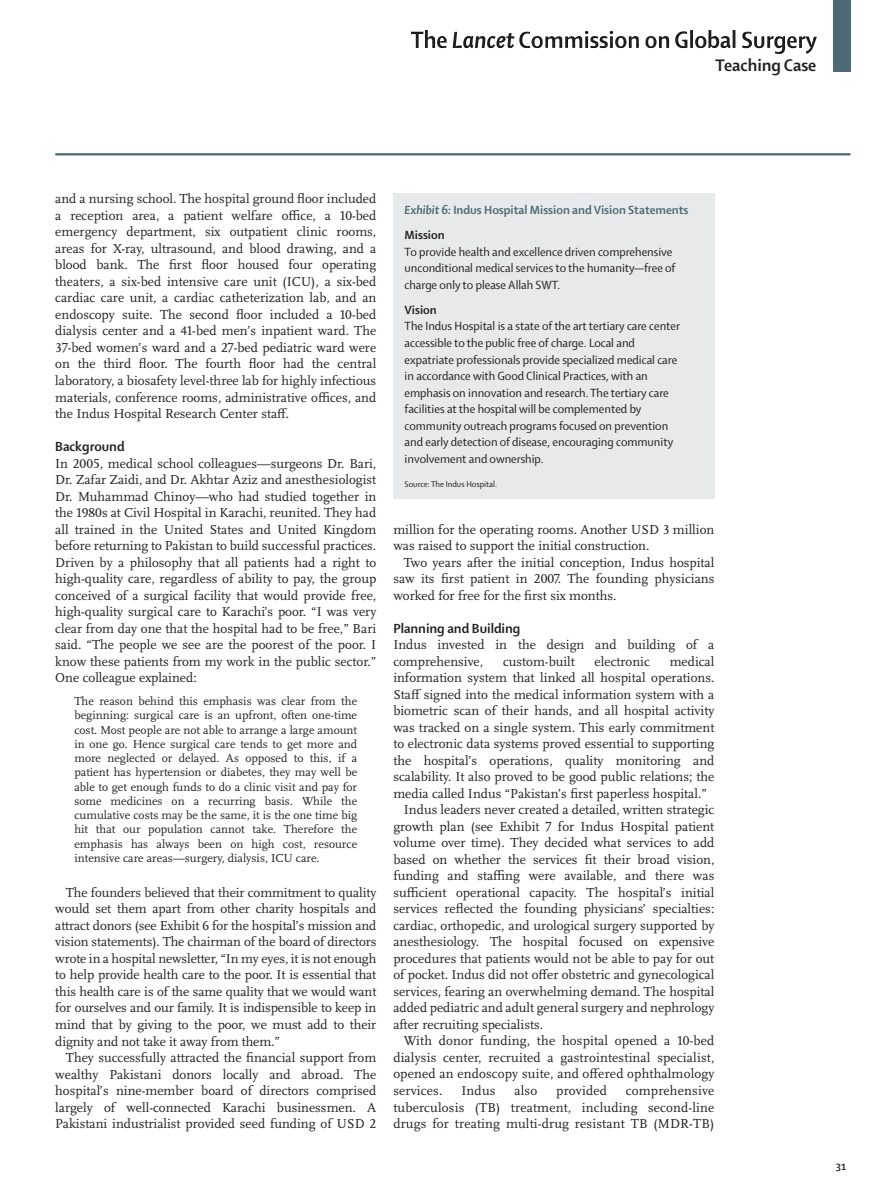
<style>
.page{position:relative;width:893px;height:1200px;background:#fff}
.page>*{position:absolute;margin:0;border:0;box-sizing:border-box;transform-origin:0 0}
.t1{font:700 18px "Shaker 2 Lancet";color:#231f20}
.heading_3{font:700 14.25px "Shaker 2 Lancet";color:#231f20}
.text_body__serif{font:13.5px/16.5px "Scala Lancet Pro";color:#231f20;text-align:justify}
.text_first__serif{font:13.5px/16.5px "Scala Lancet Pro";color:#231f20;text-align:justify}
.panel_text{font:12.75px/16.5px "Shaker 2 Lancet";color:#231f20}
.panel_main_head__red{font:700 12.75px "Shaker 2 Lancet";color:#4d6a74}
.panel_heading_1{font:700 12.75px "Shaker 2 Lancet";color:#231f20}
.body_quote__serif{font:12px/14.2px "Scala Lancet Pro";color:#231f20;text-align:justify}
.t2{font:700 10.5px "Shaker 2 Lancet";color:#231f20}
.panel_key{font:9px "Shaker 2 Lancet";color:#231f20}
.s1{font-style:italic}
</style>
<div class="page">
<div style="left:833px;top:0;width:17px;height:71px;background:#4d6a74"></div>
<hr style="left:55px;top:153px;width:795px;height:2px;background:#4d6a74">
<div style="left:393px;top:193px;width:321px;height:305px;background:#e7e9eb"></div>
<img style="left:412px;top:30px;width:405px;height:23px">
<h1 class="t1" style="left:715px;top:54px;width:102px">Teaching Case</h1>
<p class="text_first__serif" style="left:55px;top:191px;width:323px">and a nursing school. The hospital ground floor included a reception area, a patient welfare office, a 10-bed emergency department, six outpatient clinic rooms, areas for X-ray, ultrasound, and blood drawing, and a blood bank. The first floor housed four operating theaters, a six-bed intensive care unit (ICU), a six-bed cardiac care unit, a cardiac catheterization lab, and an endoscopy suite. The second floor included a 10-bed dialysis center and a 41-bed men’s inpatient ward. The 37-bed women’s ward and a 27-bed pediatric ward were on the third floor. The fourth floor had the central laboratory, a biosafety level-three lab for highly infectious materials, conference rooms, administrative offices, and the Indus Hospital Research Center staff.</p>
<p class="heading_3" style="left:55px;top:437px;width:71px">Background</p>
<p class="text_first__serif" style="left:55px;top:455px;width:323px">In 2005, medical school colleagues—surgeons Dr. Bari, Dr. Zafar Zaidi, and Dr. Akhtar Aziz and anesthesiologist Dr. Muhammad Chinoy<span class="s1">—</span>who had studied together in the 1980s at Civil Hospital in Karachi, reunited. They had all trained in the United States and United Kingdom before returning to Pakistan to build successful practices.<br>Driven by a philosophy that all patients had a right to high-quality care, regardless of ability to pay, the group conceived of a surgical facility that would provide free, high-quality surgical care to Karachi’s poor. “I was very clear from day one that the hospital had to be free,” Bari said. “The people we see are the poorest of the poor. I know these patients from my work in the public sector.” One colleague explained:</p>
<p class="body_quote__serif" style="left:74px;top:693px;width:284px">The reason behind this emphasis was clear from the beginning: surgical care is an upfront, often one-time cost. Most people are not able to arrange a large amount in one go. Hence surgical care tends to get more and more neglected or delayed. As opposed to this, if a patient has hypertension or diabetes, they may well be able to get enough funds to do a clinic visit and pay for some medicines on a recurring basis. While the cumulative costs may be the same, it is the one time big hit that our population cannot take. Therefore the emphasis has always been on high cost, resource intensive care areas—surgery, dialysis, ICU care.</p>
<p class="text_body__serif" style="left:55px;top:884px;width:323px;text-indent:11px">The founders believed that their commitment to quality would set them apart from other charity hospitals and attract donors (see Exhibit 6 for the hospital’s mission and vision statements). The chairman of the board of directors wrote in a hospital newsletter, “In my eyes, it is not enough to help provide health care to the poor. It is essential that this health care is of the same quality that we would want for ourselves and our family. It is indispensible to keep in mind that by giving to the poor, we must add to their dignity and not take it away from them.”</p>
<p class="text_body__serif" style="left:55px;top:1049px;width:323px;text-indent:11px">They successfully attracted the financial support from wealthy Pakistani donors locally and abroad. The hospital’s nine-member board of directors comprised largely of well-connected Karachi businessmen. A Pakistani industrialist provided seed funding of USD 2</p>
<p class="panel_main_head__red" style="left:405px;top:202px;width:285px"><span class="s1">Exhibit 6:</span> Indus Hospital Mission and Vision Statements</p>
<p class="panel_heading_1" style="left:405px;top:227px;width:42px">Mission</p>
<p class="panel_text" style="left:405px;top:243px;width:272px">To provide health and excellence driven comprehensive unconditional medical services to the humanity—free of charge only to please Allah SWT.</p>
<p class="panel_heading_1" style="left:405px;top:301px;width:34px">Vision</p>
<p class="panel_text" style="left:405px;top:317px;width:277px">The Indus Hospital is a state of the art tertiary care center accessible to the public free of charge. Local and expatriate professionals provide specialized medical care in accordance with Good Clinical Practices, with an emphasis on innovation and research. The tertiary care facilities at the hospital will be complemented by community outreach programs focused on prevention and early detection of disease, encouraging community involvement and ownership.</p>
<p class="panel_key" style="left:405px;top:478px;width:94px">Source: The Indus Hospital.</p>
<p class="text_body__serif" style="left:393px;top:521px;width:323px">million for the operating rooms. Another USD 3 million was raised to support the initial construction.</p>
<p class="text_body__serif" style="left:393px;top:554px;width:323px;text-indent:11px">Two years after the initial conception, Indus hospital saw its first patient in 2007. The founding physicians worked for free for the first six months.</p>
<p class="heading_3" style="left:393px;top:618px;width:129px">Planning and Building</p>
<p class="text_first__serif" style="left:393px;top:636px;width:323px">Indus invested in the design and building of a comprehensive,</p>
<p class="text_first__serif" style="left:393px;top:653px;width:323px;text-indent:276px">medical information system that linked all hospital operations.<br>Staff signed into the medical information system with a biometric scan of their hands, and all hospital activity was tracked on a single system. This early commitment to electronic data systems proved essential to supporting the hospital’s operations, quality monitoring and scalability. It also proved to be good public relations; the media called Indus “Pakistan’s first paperless hospital.”</p>
<p class="text_body__serif" style="left:393px;top:801px;width:323px;text-indent:11px">Indus leaders never created a detailed, written strategic growth plan (see Exhibit 7 for Indus Hospital patient volume over time). They decided what services to add based on whether the services fit their broad vision, funding and staffing were available, and there was sufficient operational capacity. The hospital’s initial services reflected the founding physicians’ specialties: cardiac, orthopedic, and urological surgery supported by anesthesiology. The hospital focused on expensive procedures that patients would not be able to pay for out of pocket. Indus did not offer obstetric and gynecological services, fearing an overwhelming demand. The hospital added pediatric and adult general surgery and nephrology after recruiting specialists.</p>
<p class="text_body__serif" style="left:393px;top:1032px;width:323px;text-indent:11px">With donor funding, the hospital opened a 10-bed dialysis center, recruited a gastrointestinal specialist, opened an endoscopy suite, and offered ophthalmology services.</p>
<p class="text_first__serif" style="left:503px;top:653px;width:73px">custom-built</p>
<p class="text_first__serif" style="left:595px;top:653px;width:57px">electronic</p>
<p class="text_body__serif" style="left:393px;top:1081px;width:323px;text-indent:233px">comprehensive tuberculosis (TB) treatment, including second-line drugs for treating multi-drug resistant TB (MDR-TB)</p>
<p class="text_body__serif" style="left:461px;top:1081px;width:36px">Indus</p>
<p class="text_body__serif" style="left:514px;top:1081px;width:24px">also</p>
<p class="text_body__serif" style="left:556px;top:1081px;width:52px">provided</p>
<p class="t2" style="left:836px;top:1159px;width:12px">31</p>
</div>
